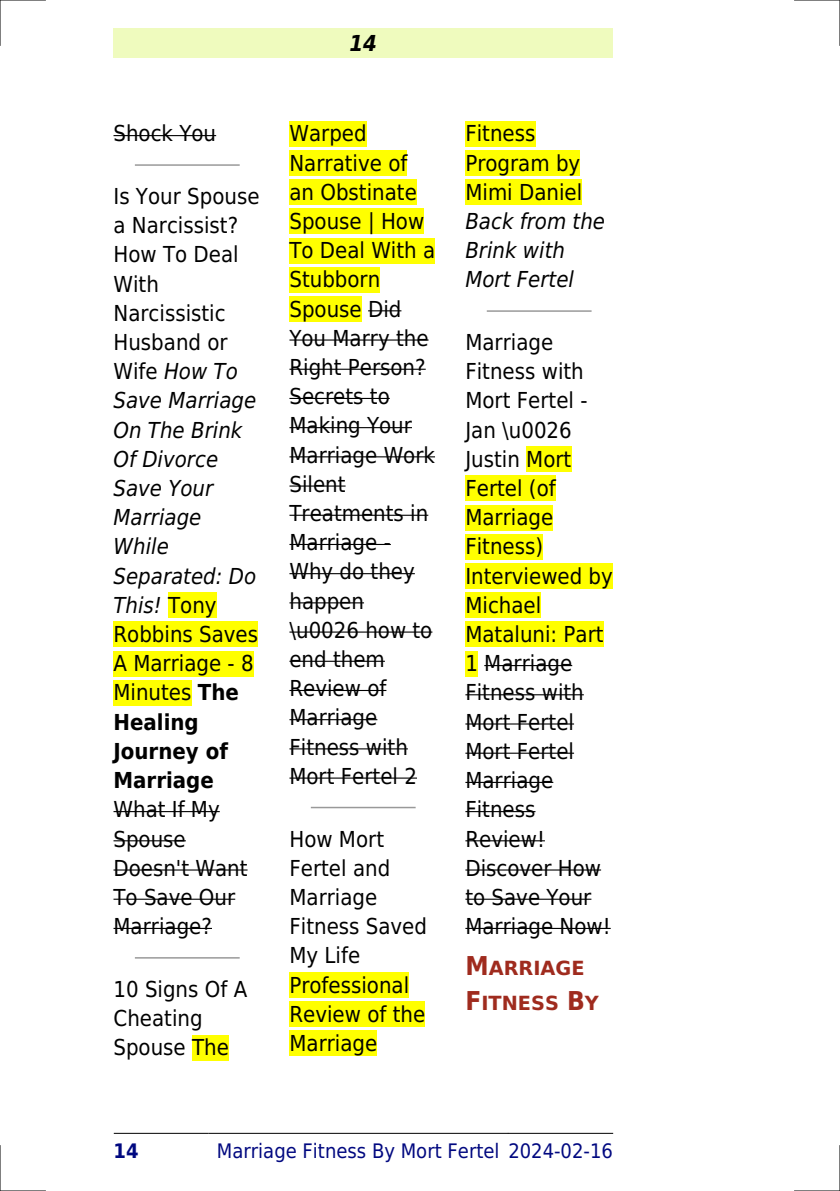
<style>
.page{position:relative;width:840px;height:1191px;background:#fff}
.page>*{position:absolute;margin:0;border:0;box-sizing:border-box;transform-origin:0 0}
.t1{font:22px/29.2px "DejaVu Sans Condensed";color:#000}
.t2{font:italic 22px/29.2px "DejaVu Sans Condensed";color:#000}
.t3{font:italic 700 22px "DejaVu Sans Condensed";color:#000}
.t4{font:20px "DejaVu Sans Condensed";color:#000880}
.t5{font:700 20px "DejaVu Sans Condensed";color:#000880}
.t6{font:700 19.6px/34.6px "DejaVu Sans Condensed";color:#9f2b1e;scale:1.1 1}
.s1{font-style:italic}
.s2{font-weight:700}
.s3{font-size:26px}
</style>
<div class="page">
<div style="left:113px;top:28px;width:499px;height:30px;background:#effbbe"></div>
<hr style="left:114px;top:1133px;width:94px;height:1px;background:#000">
<hr style="left:208px;top:1133px;width:299px;height:1px;background:#000">
<hr style="left:508px;top:1133px;width:104px;height:1px;background:#000">
<hr style="left:113px;top:135px;width:103px;height:1px;background:#000">
<hr style="left:135px;top:164px;width:104px;height:2px;background:#999">
<div style="left:168px;top:592px;width:48px;height:26px;background:#ff0"></div>
<div style="left:113px;top:621px;width:145px;height:26px;background:#ff0"></div>
<div style="left:113px;top:651px;width:140px;height:25px;background:#ff0"></div>
<div style="left:113px;top:680px;width:78px;height:25px;background:#ff0"></div>
<hr style="left:113px;top:811px;width:107px;height:1px;background:#000">
<hr style="left:113px;top:840px;width:73px;height:1px;background:#000">
<hr style="left:113px;top:869px;width:134px;height:1px;background:#000">
<hr style="left:113px;top:898px;width:122px;height:1px;background:#000">
<hr style="left:113px;top:928px;width:99px;height:1px;background:#000">
<hr style="left:135px;top:957px;width:104px;height:1px;background:#999">
<div style="left:192px;top:1034px;width:37px;height:26px;background:#ff0"></div>
<div style="left:289px;top:121px;width:77px;height:25px;background:#ff0"></div>
<div style="left:289px;top:150px;width:118px;height:26px;background:#ff0"></div>
<div style="left:289px;top:179px;width:127px;height:26px;background:#ff0"></div>
<div style="left:289px;top:208px;width:135px;height:26px;background:#ff0"></div>
<div style="left:289px;top:238px;width:146px;height:25px;background:#ff0"></div>
<div style="left:289px;top:267px;width:91px;height:25px;background:#ff0"></div>
<div style="left:289px;top:296px;width:72px;height:26px;background:#ff0"></div>
<hr style="left:368px;top:310px;width:33px;height:1px;background:#000">
<hr style="left:289px;top:339px;width:139px;height:1px;background:#000">
<hr style="left:289px;top:369px;width:136px;height:1px;background:#000">
<hr style="left:289px;top:398px;width:100px;height:1px;background:#000">
<hr style="left:289px;top:427px;width:123px;height:1px;background:#000">
<hr style="left:289px;top:456px;width:146px;height:1px;background:#000">
<hr style="left:289px;top:485px;width:56px;height:1px;background:#000">
<hr style="left:289px;top:515px;width:139px;height:1px;background:#000">
<hr style="left:289px;top:544px;width:101px;height:1px;background:#000">
<hr style="left:289px;top:573px;width:125px;height:1px;background:#000">
<hr style="left:289px;top:602px;width:75px;height:1px;background:#000">
<hr style="left:289px;top:631px;width:143px;height:1px;background:#000">
<hr style="left:289px;top:660px;width:95px;height:2px;background:#000">
<hr style="left:289px;top:690px;width:97px;height:1px;background:#000">
<hr style="left:289px;top:719px;width:88px;height:1px;background:#000">
<hr style="left:289px;top:748px;width:118px;height:1px;background:#000">
<hr style="left:289px;top:777px;width:128px;height:1px;background:#000">
<hr style="left:311px;top:806px;width:103px;height:2px;background:#999">
<div style="left:289px;top:972px;width:120px;height:25px;background:#ff0"></div>
<div style="left:289px;top:1001px;width:136px;height:26px;background:#ff0"></div>
<div style="left:289px;top:1030px;width:88px;height:26px;background:#ff0"></div>
<div style="left:465px;top:121px;width:70px;height:25px;background:#ff0"></div>
<div style="left:465px;top:150px;width:115px;height:26px;background:#ff0"></div>
<div style="left:465px;top:179px;width:117px;height:26px;background:#ff0"></div>
<hr style="left:487px;top:310px;width:103px;height:2px;background:#999">
<div style="left:526px;top:446px;width:45px;height:26px;background:#ff0"></div>
<div style="left:465px;top:475px;width:90px;height:26px;background:#ff0"></div>
<div style="left:465px;top:505px;width:88px;height:25px;background:#ff0"></div>
<div style="left:465px;top:534px;width:78px;height:25px;background:#ff0"></div>
<div style="left:465px;top:563px;width:147px;height:26px;background:#ff0"></div>
<div style="left:465px;top:592px;width:76px;height:26px;background:#ff0"></div>
<div style="left:465px;top:621px;width:138px;height:26px;background:#ff0"></div>
<div style="left:465px;top:651px;width:12px;height:25px;background:#ff0"></div>
<hr style="left:484px;top:665px;width:88px;height:1px;background:#000">
<hr style="left:465px;top:694px;width:118px;height:1px;background:#000">
<hr style="left:465px;top:723px;width:108px;height:1px;background:#000">
<hr style="left:465px;top:752px;width:108px;height:1px;background:#000">
<hr style="left:465px;top:782px;width:88px;height:1px;background:#000">
<hr style="left:465px;top:811px;width:70px;height:1px;background:#000">
<hr style="left:465px;top:840px;width:79px;height:1px;background:#000">
<hr style="left:465px;top:869px;width:135px;height:1px;background:#000">
<hr style="left:465px;top:898px;width:126px;height:1px;background:#000">
<hr style="left:465px;top:928px;width:145px;height:1px;background:#000">
<hr style="left:0;top:0;width:45px;height:1px;background:#000">
<hr style="left:794px;top:0;width:45px;height:1px;background:#000">
<hr style="left:0;top:1190px;width:45px;height:1px;background:#000">
<hr style="left:794px;top:1190px;width:45px;height:1px;background:#000">
<hr style="left:0;top:0;width:1px;height:45px;background:#000">
<hr style="left:0;top:1145px;width:1px;height:46px;background:#000">
<hr style="left:839px;top:0;width:1px;height:45px;background:#000">
<hr style="left:839px;top:1145px;width:1px;height:46px;background:#000">
<p class="t1" style="left:113px;top:119px;width:104px">Shock You</p>
<p class="t1" style="left:113px;top:182px;width:147px">Is Your Spouse a Narcissist?<br>How To Deal<br>With<br>Narcissistic<br>Husband or<br>Wife <span class="s1">How To<br>Save Marriage<br>On The Brink<br>Of Divorce<br>Save Your<br>Marriage<br>While<br>Separated: Do<br>This!</span> Tony<br>Robbins Saves<br>A Marriage - 8<br>Minutes <span class="s2">The<br>Healing<br>Journey of<br>Marriage</span></p>
<p class="t1" style="left:113px;top:795px;width:135px">What If My<br>Spouse<br>Doesn't Want<br>To Save Our<br>Marriage?</p>
<p class="t1" style="left:113px;top:974px;width:135px">10 Signs Of A<br>Cheating<br>Spouse The</p>
<p class="t3" style="left:349px;top:30px;width:29px">14</p>
<p class="t1" style="left:289px;top:119px;width:147px">Warped<br>Narrative of an Obstinate<br>Spouse | How<br>To Deal With a<br>Stubborn<br>Spouse Did<br>You Marry the<br>Right Person?<br>Secrets to<br>Making Your<br>Marriage Work<br>Silent<br>Treatments in<br>Marriage -<br>Why do they happen \u0026 how to end them<br>Review of<br>Marriage<br>Fitness with<br>Mort Fertel 2</p>
<p class="t1" style="left:289px;top:824px;width:139px">How Mort<br>Fertel and<br>Marriage<br>Fitness Saved<br>My Life<br>Professional<br>Review of the<br>Marriage</p>
<p class="t1" style="left:465px;top:119px;width:118px">Fitness<br>Program by<br>Mimi Daniel</p>
<p class="t2" style="left:465px;top:207px;width:141px">Back from the<br>Brink with<br>Mort Fertel</p>
<p class="t1" style="left:465px;top:328px;width:149px">Marriage<br>Fitness with<br>Mort Fertel -<br>Jan \u0026<br>Justin Mort<br>Fertel (of<br>Marriage<br>Fitness)<br>Interviewed by<br>Michael<br>Mataluni: Part<br>1 Marriage<br>Fitness with<br>Mort Fertel<br>Mort Fertel<br>Marriage<br>Fitness<br>Review!<br>Discover How to Save Your<br>Marriage Now!</p>
<p class="t6" style="left:465px;top:951px;width:123px"><span class="s3">M</span>ARRIAGE<br><span class="s3">F</span>ITNESS <span class="s3">B</span>Y</p>
<p class="t5" style="left:113px;top:1139px;width:27px">14</p>
<p class="t4" style="left:217px;top:1139px;width:397px">Marriage Fitness By Mort Fertel 2024-02-16</p>
</div>
